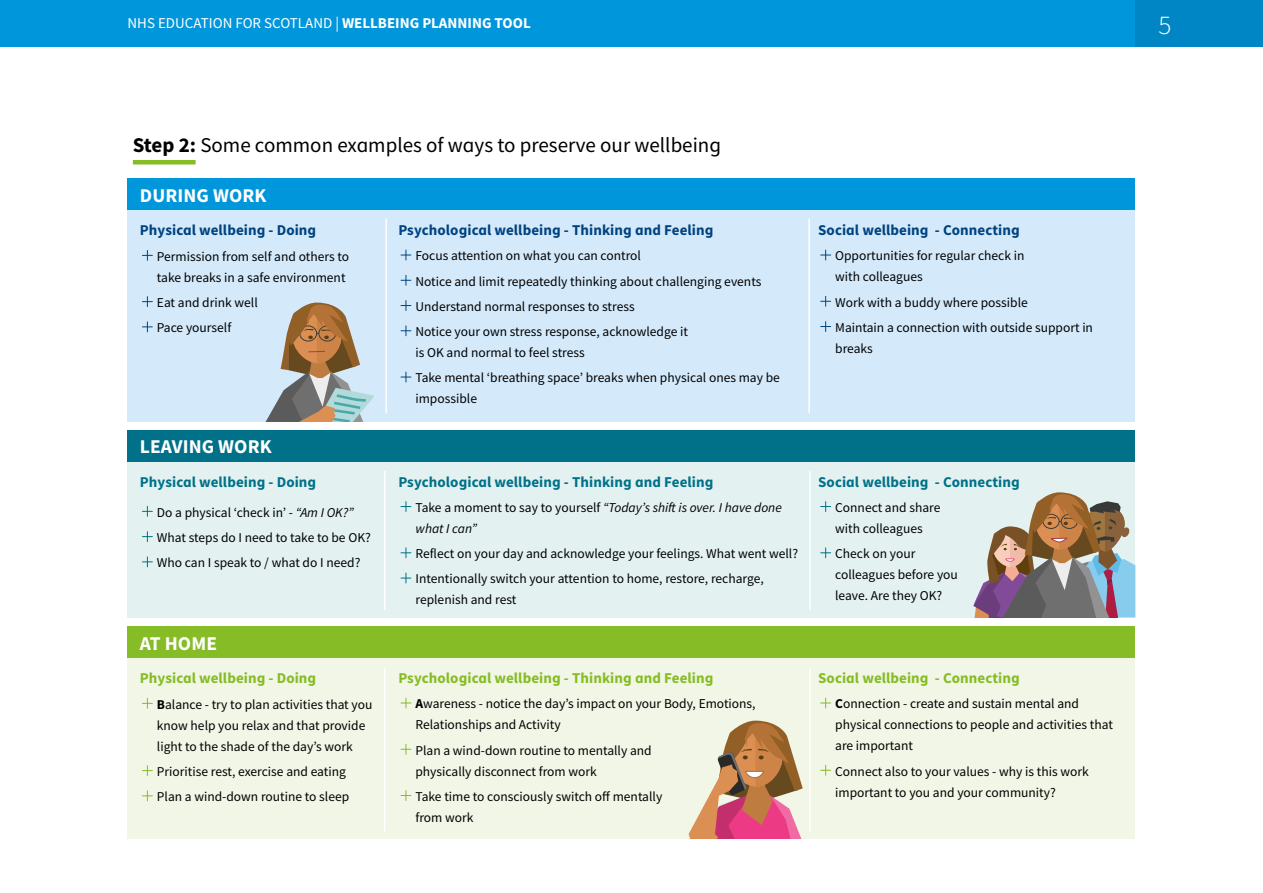
<style>
.page{position:relative;width:1263px;height:893px;background:#fff}
.page>*{position:absolute;margin:0;border:0;box-sizing:border-box;transform-origin:0 0}
.t1{font:300 27px "Source Sans Pro";color:#fff}
.t2{font:21px "Source Sans Pro";color:#000}
.t3{font:700 19.5px "Source Sans Pro";letter-spacing:.005em;color:#fff}
.t4{font:700 15px "Source Sans Pro";letter-spacing:.005em;color:#004380}
.t5{font:700 15px "Source Sans Pro";letter-spacing:.005em;color:#007188}
.t6{font:700 15px "Source Sans Pro";letter-spacing:.005em;color:#86bc25}
.t7{font:15px "Source Sans Pro";color:#fff}
.t8{font:13.5px/21px "Source Sans Pro";color:#000}
.t9{font:italic 13.5px/21px "Source Sans Pro";color:#000}
.s1{font-weight:700}
.s2{font-style:italic}
.s3{font-style:normal}
</style>
<div class="page">
<div style="left:0;top:0;width:1263px;height:47px;background:#0096dc"></div>
<div style="left:1135px;top:0;width:128px;height:47px;background:#0086c4"></div>
<hr style="left:133px;top:160px;width:63px;height:4px;background:#86bc25">
<div style="left:128px;top:179px;width:1007px;height:34px;background:#0096dc"></div>
<div style="left:128px;top:430px;width:1007px;height:34px;background:#007188"></div>
<div style="left:128px;top:627px;width:1007px;height:34px;background:#86bc25"></div>
<div style="left:128px;top:210px;width:1007px;height:212px;background:#d4eafb"></div>
<div style="left:128px;top:462px;width:1007px;height:155px;background:#e3f2f1"></div>
<div style="left:128px;top:658px;width:1007px;height:181px;background:#f1f6e6"></div>
<svg style="left:142px;top:250px;width:10px;height:10px"></svg>
<svg style="left:142px;top:297px;width:10px;height:10px"></svg>
<svg style="left:142px;top:322px;width:10px;height:10px"></svg>
<svg style="left:142px;top:506px;width:10px;height:10px"></svg>
<svg style="left:142px;top:532px;width:10px;height:10px"></svg>
<svg style="left:142px;top:557px;width:10px;height:10px"></svg>
<svg style="left:142px;top:698px;width:10px;height:10px"></svg>
<svg style="left:142px;top:766px;width:10px;height:10px"></svg>
<svg style="left:142px;top:791px;width:10px;height:10px"></svg>
<svg style="left:401px;top:250px;width:10px;height:10px"></svg>
<svg style="left:401px;top:275px;width:10px;height:10px"></svg>
<svg style="left:401px;top:301px;width:10px;height:9px"></svg>
<svg style="left:401px;top:326px;width:10px;height:10px"></svg>
<svg style="left:401px;top:372px;width:10px;height:10px"></svg>
<svg style="left:401px;top:502px;width:10px;height:9px"></svg>
<svg style="left:401px;top:548px;width:10px;height:10px"></svg>
<svg style="left:401px;top:573px;width:10px;height:10px"></svg>
<svg style="left:401px;top:698px;width:10px;height:10px"></svg>
<svg style="left:401px;top:744px;width:10px;height:10px"></svg>
<svg style="left:401px;top:790px;width:10px;height:10px"></svg>
<svg style="left:821px;top:250px;width:10px;height:10px"></svg>
<svg style="left:821px;top:296px;width:10px;height:10px"></svg>
<svg style="left:821px;top:322px;width:10px;height:9px"></svg>
<svg style="left:821px;top:502px;width:10px;height:9px"></svg>
<svg style="left:821px;top:548px;width:10px;height:10px"></svg>
<svg style="left:821px;top:698px;width:10px;height:10px"></svg>
<svg style="left:821px;top:765px;width:10px;height:10px"></svg>
<svg style="left:973px;top:492px;width:162px;height:125px"></svg>
<svg style="left:689px;top:720px;width:114px;height:119px"></svg>
<hr style="left:385px;top:219px;width:2px;height:194px;background:#fff">
<hr style="left:384px;top:471px;width:1px;height:139px;background:#fff">
<hr style="left:384px;top:669px;width:1px;height:163px;background:#fff">
<hr style="left:808px;top:219px;width:2px;height:194px;background:#fff">
<hr style="left:809px;top:471px;width:2px;height:139px;background:#fff">
<hr style="left:809px;top:669px;width:2px;height:163px;background:#fff">
<svg style="left:265px;top:302px;width:109px;height:120px"></svg>
<p class="t7" style="left:128px;top:14px;width:405px">NHS EDUCATION FOR SCOTLAND | <span class="s1">WELLBEING PLANNING TOOL</span></p>
<h1 class="t1" style="left:1158px;top:9px;width:14px">5</h1>
<h2 class="t2" style="left:133px;top:131px;width:590px"><span class="s1">Step 2:</span> Some common examples of ways to preserve our wellbeing</h2>
<h3 class="t3" style="left:140px;top:182px;width:128px">DURING WORK</h3>
<p class="t4" style="left:140px;top:220px;width:178px">Physical wellbeing - Doing</p>
<p class="t8" style="left:157px;top:246px;width:194px">Permission from self and others to take breaks in a safe environment</p>
<p class="t8" style="left:157px;top:290px;width:102px;line-height:25.2px">Eat and drink well<br>Pace yourself</p>
<p class="t4" style="left:398px;top:220px;width:317px">Psychological wellbeing - Thinking and Feeling</p>
<p class="t8" style="left:415px;top:243px;width:347px;line-height:25.2px">Focus attention on what you can control<br>Notice and limit repeatedly thinking about challenging events Understand normal responses to stress<br>Notice your own stress response, acknowledge it</p>
<p class="t8" style="left:415px;top:340px;width:366px;line-height:25.2px">is OK and normal to feel stress<br>Take mental ‘breathing space’ breaks when physical ones may be</p>
<p class="t8" style="left:415px;top:388px;width:63px">impossible</p>
<h3 class="t3" style="left:140px;top:434px;width:133px">LEAVING WORK</h3>
<p class="t5" style="left:140px;top:472px;width:178px">Physical wellbeing - Doing</p>
<p class="t8" style="left:157px;top:500px;width:215px;line-height:25.2px">Do a physical ‘check in’ - <span class="s2">“Am I OK?”<br></span>What steps do I need to take to be OK?<br>Who can I speak to / what do I need?</p>
<h3 class="t3" style="left:140px;top:630px;width:79px">AT HOME</h3>
<p class="t6" style="left:140px;top:668px;width:178px">Physical wellbeing - Doing</p>
<p class="t8" style="left:157px;top:694px;width:217px"><span class="s1">B</span>alance - try to plan activities that you know help you relax and that provide light to the shade of the day’s work</p>
<p class="t8" style="left:157px;top:759px;width:194px;line-height:25.2px">Prioritise rest, exercise and eating<br>Plan a wind-down routine to sleep</p>
<p class="t5" style="left:398px;top:471px;width:317px">Psychological wellbeing - Thinking and Feeling</p>
<p class="t9" style="left:415px;top:497px;width:368px"><span class="s3">Take a moment to say to yourself</span> “Today’s shift is over. I have done what I can”</p>
<p class="t8" style="left:415px;top:541px;width:384px;line-height:25.2px">Reflect on your day and acknowledge your feelings. What went well?<br>Intentionally switch your attention to home, restore, recharge,</p>
<p class="t8" style="left:415px;top:589px;width:102px">replenish and rest</p>
<p class="t6" style="left:398px;top:668px;width:317px">Psychological wellbeing - Thinking and Feeling</p>
<p class="t8" style="left:415px;top:693px;width:342px"><span class="s1">A</span>wareness - notice the day’s impact on your Body, Emotions,<br>Relationships and Activity</p>
<p class="t8" style="left:415px;top:740px;width:238px">Plan a wind-down routine to mentally and physically disconnect from work</p>
<p class="t8" style="left:415px;top:786px;width:248px">Take time to consciously switch off mentally from work</p>
<p class="t4" style="left:818px;top:220px;width:203px">Social wellbeing - Connecting</p>
<p class="t8" style="left:835px;top:245px;width:191px">Opportunities for regular check in with colleagues</p>
<p class="t8" style="left:835px;top:289px;width:259px;line-height:25.2px">Work with a buddy where possible<br>Maintain a connection with outside support in</p>
<p class="t8" style="left:835px;top:338px;width:39px">breaks</p>
<p class="t5" style="left:818px;top:471px;width:203px">Social wellbeing - Connecting</p>
<p class="t8" style="left:835px;top:497px;width:107px">Connect and share with colleagues</p>
<p class="t8" style="left:835px;top:543px;width:124px">Check on your colleagues before you leave. Are they OK?</p>
<p class="t6" style="left:818px;top:668px;width:203px">Social wellbeing - Connecting</p>
<p class="t8" style="left:835px;top:693px;width:279px"><span class="s1">C</span>onnection - create and sustain mental and physical connections to people and activities that are important</p>
<p class="t8" style="left:835px;top:761px;width:255px">Connect also to your values - why is this work important to you and your community?</p>
</div>
